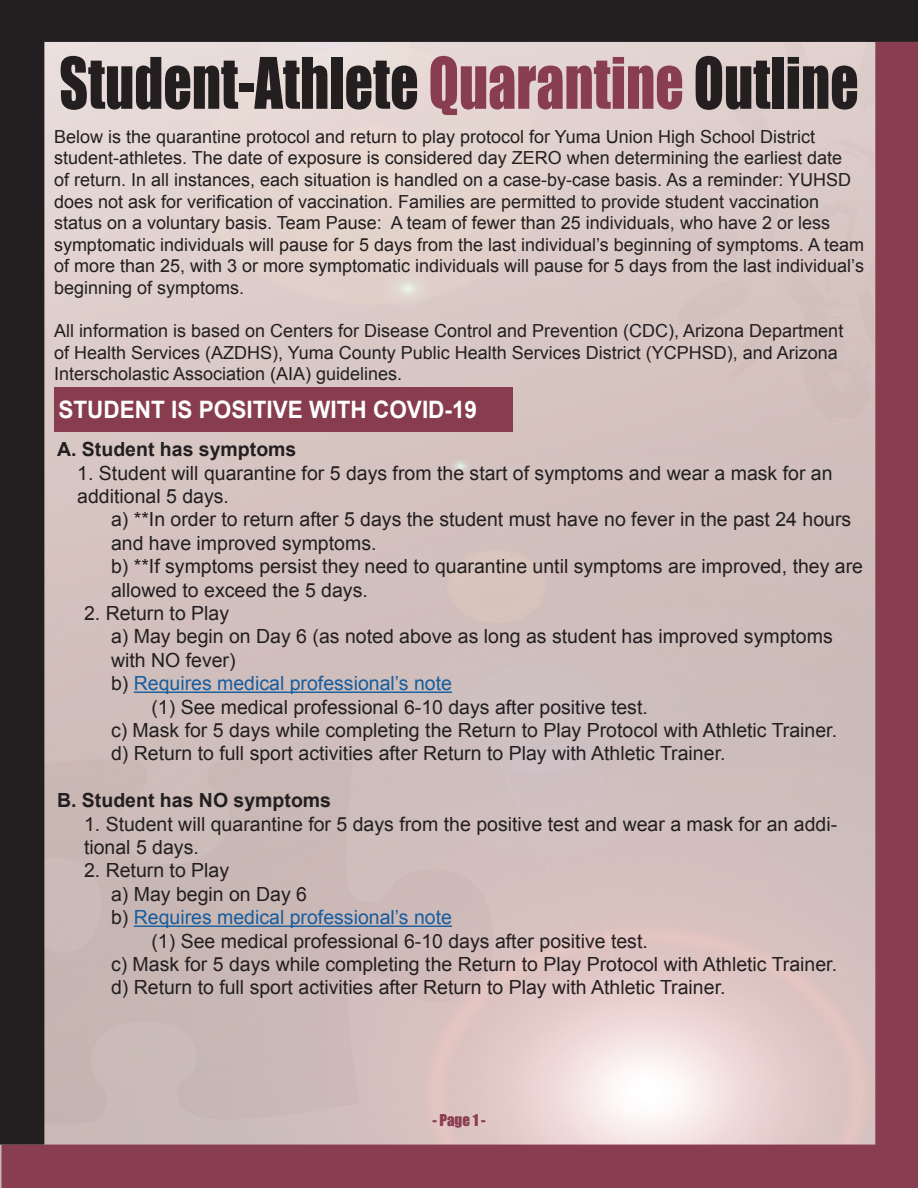
<style>
.page{position:relative;width:918px;height:1188px;background:#fff}
.page>*{position:absolute;margin:0;border:0;box-sizing:border-box;transform-origin:0 0}
.t1{font:65.55px "Impact";color:#231f20;scale:.85 1}
.t2{font:700 24px "Arial";color:#fff;scale:.94 1}
.t3{font:19.5px/23.4px "Arial";color:#231f20}
.t4{font:19.5px "Arial";color:#175d9e}
.t5{font:700 19.5px "Arial";color:#231f20}
.t6{font:18px/21.6px "Arial";color:#231f20}
.t7{font:15px "Impact";color:#893d50}
.s1{color:#893d50}
.s2{color:#231f20}
</style>
<div class="page">
<img style="left:0;top:42px;width:875px;height:1146px">
<div style="left:55px;top:387px;width:458px;height:45px;background:#883d4f"></div>
<hr style="left:134px;top:692px;width:318px;height:1px;background:#175d9e">
<hr style="left:134px;top:926px;width:318px;height:1px;background:#175d9e">
<div style="left:1px;top:1px;width:916px;height:40px;background:#231f20"></div>
<div style="left:0;top:0;width:918px;height:42px;border:2px solid #231f20"></div>
<div style="left:2px;top:1145px;width:873px;height:43px;background:#893d50"></div>
<div style="left:876px;top:43px;width:41px;height:1144px;background:#893d50"></div>
<div style="left:875px;top:42px;width:43px;height:1146px;border:2px solid #893d50"></div>
<div style="left:1px;top:20px;width:43px;height:1124px;background:#231f20"></div>
<div style="left:0;top:19px;width:44px;height:1126px;border:2px solid #231f20"></div>
<p class="t1" style="left:59px;top:32px;width:942px">Student-Athlete <span class="s1">Quarantine</span> Outline</p>
<p class="t6" style="left:54px;top:126px;width:812px">Below is the quarantine protocol and return to play protocol for Yuma Union High School District student-athletes. The date of exposure is considered day ZERO when determining the earliest date<br>of return. In all instances, each situation is handled on a case-by-case basis. As a reminder: YUHSD does not ask for verification of vaccination. Families are permitted to provide student vaccination status on a voluntary basis. Team Pause: A team of fewer than 25 individuals, who have 2 or less symptomatic individuals will pause for 5 days from the last individual’s beginning of symptoms. A team of more than 25, with 3 or more symptomatic individuals will pause for 5 days from the last individual’s beginning of symptoms.</p>
<p class="t6" style="left:54px;top:320px;width:791px">All information is based on Centers for Disease Control and Prevention (CDC), Arizona Department of Health Services (AZDHS), Yuma County Public Health Services District (YCPHSD), and Arizona<br>Interscholastic Association (AIA) guidelines.</p>
<p class="t2" style="left:58px;top:394px;width:447px">STUDENT IS POSITIVE WITH COVID-19</p>
<p class="t5" style="left:57px;top:436px;width:241px">A. Student has symptoms</p>
<p class="t3" style="left:77px;top:461px;width:757px">1. Student will quarantine for 5 days from the start of symptoms and wear a mask for an additional 5 days.</p>
<p class="t3" style="left:111px;top:508px;width:742px">a) **In order to return after 5 days the student must have no fever in the past 24 hours and have improved symptoms.</p>
<p class="t3" style="left:111px;top:555px;width:754px">b) **If symptoms persist they need to quarantine until symptoms are improved, they are allowed to exceed the 5 days.</p>
<p class="t3" style="left:84px;top:602px;width:147px">2. Return to Play</p>
<p class="t3" style="left:111px;top:625px;width:723px">a) May begin on Day 6 (as noted above as long as student has improved symptoms with NO fever)</p>
<p class="t4" style="left:111px;top:671px;width:343px"><span class="s2">b)</span> Requires medical professional’s note</p>
<p class="t3" style="left:152px;top:695px;width:498px">(1) See medical professional 6-10 days after positive test.</p>
<p class="t3" style="left:111px;top:719px;width:728px">c) Mask for 5 days while completing the Return to Play Protocol with Athletic Trainer.</p>
<p class="t3" style="left:111px;top:742px;width:616px">d) Return to full sport activities after Return to Play with Athletic Trainer.</p>
<p class="t5" style="left:57px;top:787px;width:276px">B. Student has NO symptoms</p>
<p class="t3" style="left:84px;top:812px;width:755px">1. Student will quarantine for 5 days from the positive test and wear a mask for an addi&shy;tional 5 days.</p>
<p class="t3" style="left:84px;top:859px;width:147px">2. Return to Play</p>
<p class="t3" style="left:111px;top:882px;width:198px">a) May begin on Day 6</p>
<p class="t4" style="left:111px;top:905px;width:343px"><span class="s2">b)</span> Requires medical professional’s note</p>
<p class="t3" style="left:152px;top:929px;width:498px">(1) See medical professional 6-10 days after positive test.</p>
<p class="t3" style="left:111px;top:953px;width:728px">c) Mask for 5 days while completing the Return to Play Protocol with Athletic Trainer.</p>
<p class="t3" style="left:111px;top:976px;width:616px">d) Return to full sport activities after Return to Play with Athletic Trainer.</p>
<p class="t7" style="left:432px;top:1109px;width:54px">- Page 1 -</p>
</div>
